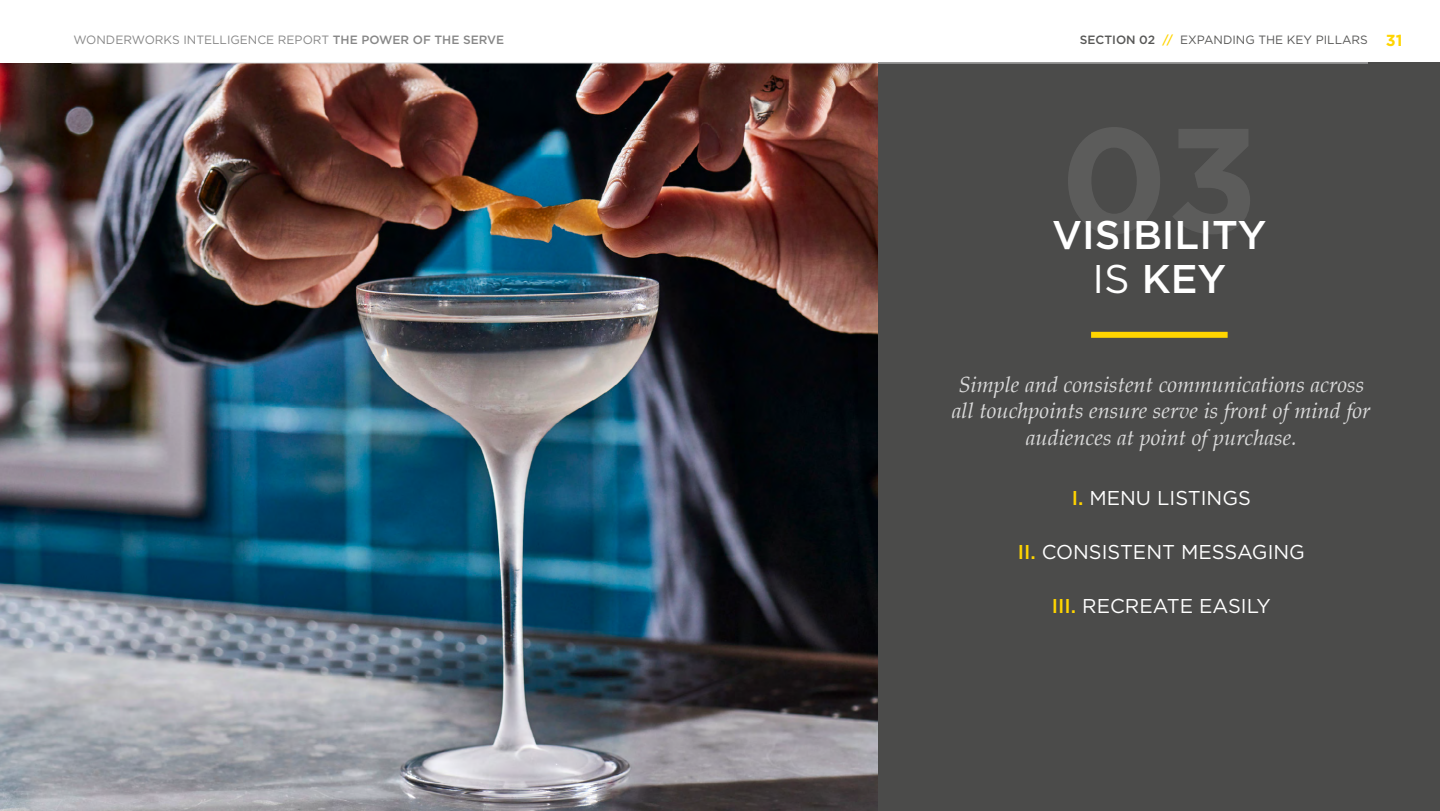
<style>
.page{position:relative;width:1440px;height:811px;background:#fff}
.page>*{position:absolute;margin:0;border:0;box-sizing:border-box;transform-origin:0 0}
.t1{font:700 148.2px "Gotham HTF";color:#fff}
.t2{font:500 40px/44px "Gotham HTF";color:#fff;text-align:center}
.t3{font:italic 22px/26.4px "Palatino";color:#dadada;text-align:center}
.t4{font:20px "Gotham HTF";color:#fff}
.t5{font:12px "Gotham HTF";color:#878787}
.t6{font:12px "Gotham HTF";color:#575756}
.s1{font-weight:500}
.s2{font-weight:500;color:#ffd500}
.s3{font-weight:700;font-size:16px;color:#ffd500}
.s4{font-weight:400}
.s5{font-weight:500;color:#ffd300}
</style>
<div class="page">
<img style="left:0;top:64px;width:879px;height:747px">
<div style="left:879px;top:63px;width:561px;height:748px;background:#4b4b4a"></div>
<div style="left:1091px;top:332px;width:137px;height:6px;background:#ffd500"></div>
<hr style="left:71px;top:63px;width:1297px;height:1px;background:#dbdbdb">
<p class="t5" style="left:73px;top:33px;width:432px">WONDERWORKS INTELLIGENCE REPORT <span class="s1">THE POWER OF THE SERVE</span></p>
<p class="t6" style="left:1080px;top:33px;width:324px"><span class="s1">SECTION 02</span> <span class="s2">//</span> EXPANDING THE KEY PILLARS <span class="s3">31</span></p>
<h1 class="t1" style="left:1060px;top:94px;width:200px">03</h1>
<h2 class="t2" style="left:1052px;top:212px;width:216px">VISIBILITY<br><span class="s4">IS</span> KEY</h2>
<p class="t3" style="left:952px;top:371px;width:420px">Simple and consistent communications across all touchpoints ensure serve is front of mind for audiences at point of purchase.</p>
<p class="t4" style="left:1072px;top:486px;width:181px"><span class="s5">I.</span> MENU LISTINGS</p>
<p class="t4" style="left:1018px;top:541px;width:289px"><span class="s2">II.</span> CONSISTENT MESSAGING</p>
<p class="t4" style="left:1052px;top:595px;width:220px"><span class="s2">III.</span> RECREATE EASILY</p>
</div>
